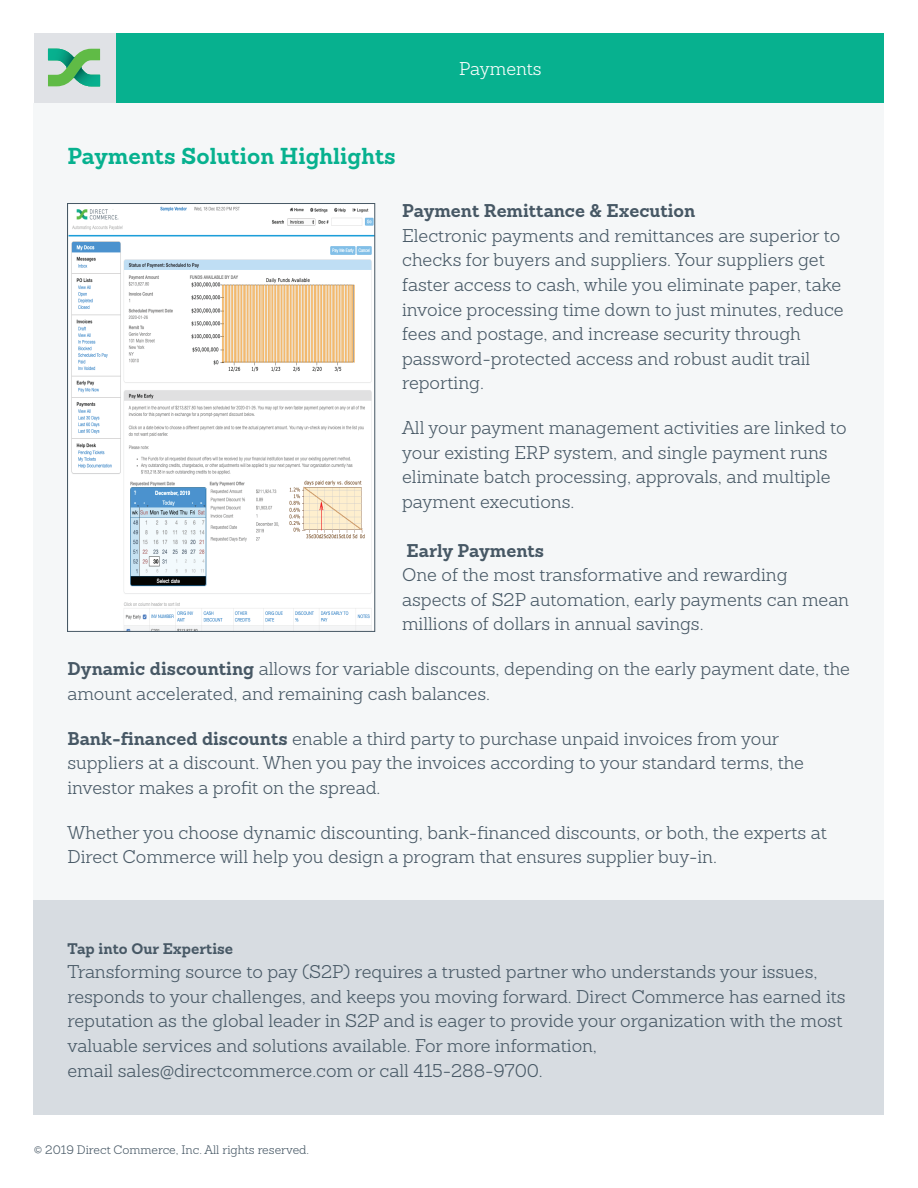
<style>
.page{position:relative;width:918px;height:1188px;background:#fff}
.page>*{position:absolute;margin:0;border:0;box-sizing:border-box;transform-origin:0 0}
.t1{font:700 22.5px "Sanchez";color:#07b18f}
.t2{font:300 18px/24.6px "Sanchez";color:#475865}
.t3{font:700 18px "Sanchez";color:#475865}
.t4{font:300 18px "Sanchez";color:#fff}
.t5{font:700 15px "Sanchez";color:#475865}
.t6{font:300 12px "Sanchez";color:#475865}
.s1{font-weight:700}
</style>
<div class="page">
<div style="left:34px;top:103px;width:850px;height:798px;background:#f5f7f8"></div>
<div style="left:34px;top:901px;width:850px;height:214px;background:#d7dce1"></div>
<div style="left:34px;top:34px;width:83px;height:69px;background:#e0e2e6"></div>
<svg style="left:48px;top:49px;width:52px;height:37px"></svg>
<div style="left:117px;top:34px;width:767px;height:69px;background:#07b18f"></div>
<img style="left:69px;top:206px;width:304px;height:424px">
<div style="left:67px;top:203px;width:308px;height:429px;border:1px solid #475865"></div>
<p class="t1" style="left:68px;top:141px;width:330px">Payments Solution Highlights</p>
<p class="t4" style="left:459px;top:58px;width:84px">Payments</p>
<p class="t3" style="left:402px;top:199px;width:295px">Payment Remittance &amp; Execution</p>
<p class="t2" style="left:402px;top:223px;width:443px">Electronic payments and remittances are superior to checks for buyers and suppliers. Your suppliers get faster access to cash, while you eliminate paper, take invoice processing time down to just minutes, reduce fees and postage, and increase security through password-protected access and robust audit trail reporting.</p>
<p class="t2" style="left:402px;top:416px;width:446px">All your payment management activities are linked to your existing ERP system, and single payment runs eliminate batch processing, approvals, and multiple payment executions.</p>
<p class="t3" style="left:407px;top:538px;width:139px">Early Payments</p>
<p class="t2" style="left:402px;top:563px;width:448px">One of the most transformative and rewarding aspects of S2P automation, early payments can mean millions of dollars in annual savings.</p>
<p class="t2" style="left:67px;top:657px;width:784px"><span class="s1">Dynamic discounting</span> allows for variable discounts, depending on the early payment date, the amount accelerated, and remaining cash balances.</p>
<p class="t2" style="left:67px;top:726px;width:738px"><span class="s1">Bank-financed discounts</span> enable a third party to purchase unpaid invoices from your suppliers at a discount. When you pay the invoices according to your standard terms, the investor makes a profit on the spread.</p>
<p class="t2" style="left:67px;top:820px;width:761px">Whether you choose dynamic discounting, bank-financed discounts, or both, the experts at<br>Direct Commerce will help you design a program that ensures supplier buy-in.</p>
<p class="t5" style="left:68px;top:938px;width:167px">Tap into Our Expertise</p>
<p class="t2" style="left:68px;top:960px;width:780px">Transforming source to pay (S2P) requires a trusted partner who understands your issues, responds to your challenges, and keeps you moving forward. Direct Commerce has earned its reputation as the global leader in S2P and is eager to provide your organization with the most valuable services and solutions available. For more information,<br>email sales@directcommerce.com or call 415-288-9700.</p>
<p class="t6" style="left:34px;top:1142px;width:277px">© 2019 Direct Commerce, Inc. All rights reserved.</p>
</div>
